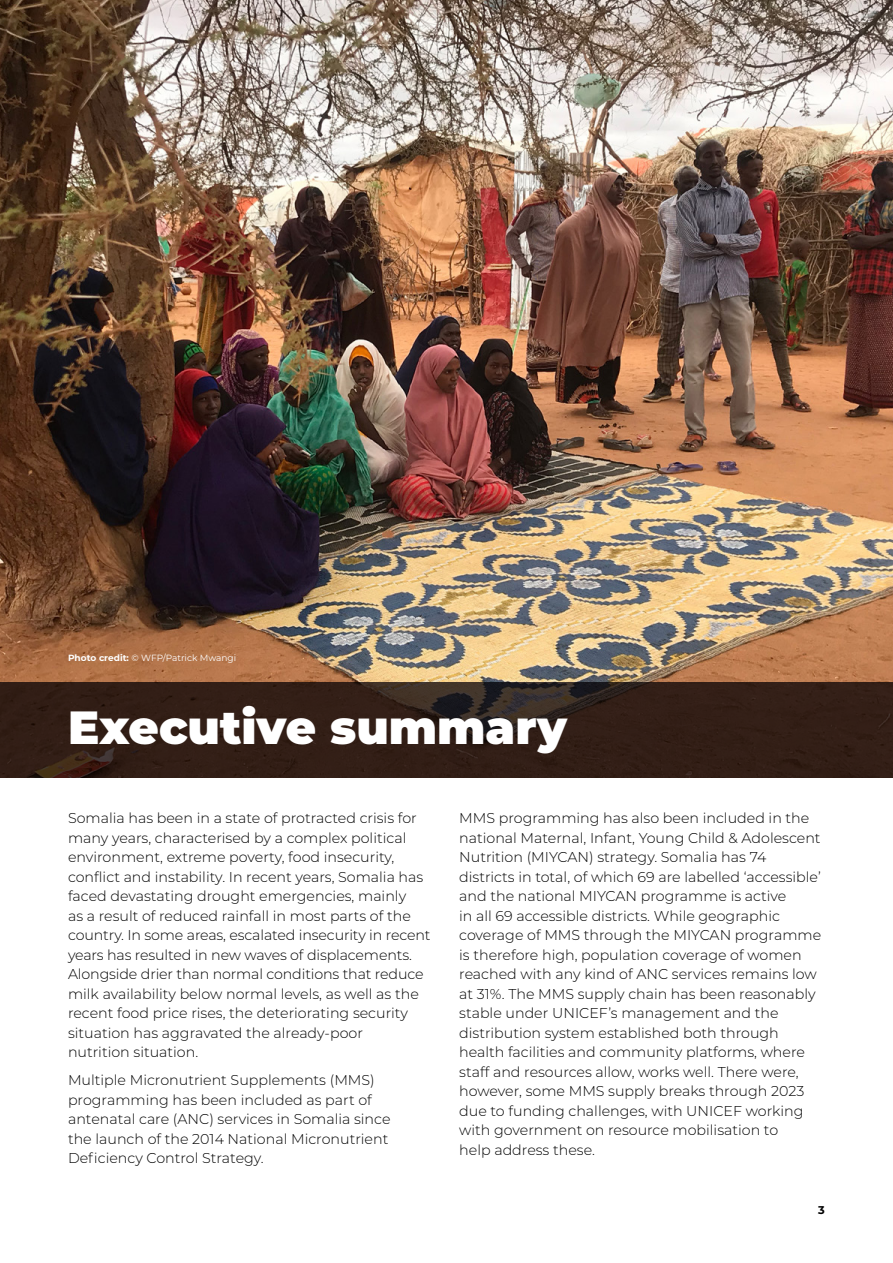
<style>
.page{position:relative;width:893px;height:1263px;background:#fff}
.page>*{position:absolute;margin:0;border:0;box-sizing:border-box;transform-origin:0 0}
.t1{font:900 46.5px "Montserrat";color:#fff}
.t2{font:300 14.25px/19.5px "Montserrat";color:#000}
.t3{font:700 11.25px "Montserrat";color:#000}
.t4{font:9px "Montserrat";color:#fff}
.s1{font-weight:700}
</style>
<div class="page">
<img style="left:0;top:0;width:893px;height:682px">
<svg style="left:0;top:682px;width:893px;height:95px;background:#311e17"></svg>
<p class="t4" style="left:68px;top:652px;width:170px"><span class="s1">Photo credit:</span> © WFP/Patrick Mwangi</p>
<h1 class="t1" style="left:68px;top:692px;width:501px">Executive summary</h1>
<p class="t2" style="left:68px;top:808px;width:364px">Somalia has been in a state of protracted crisis for many years, characterised by a complex political environment, extreme poverty, food insecurity, conflict and instability. In recent years, Somalia has faced devastating drought emergencies, mainly<br>as a result of reduced rainfall in most parts of the country. In some areas, escalated insecurity in recent years has resulted in new waves of displacements.<br>Alongside drier than normal conditions that reduce milk availability below normal levels, as well as the recent food price rises, the deteriorating security situation has aggravated the already-poor<br>nutrition situation.</p>
<p class="t2" style="left:68px;top:1070px;width:324px">Multiple Micronutrient Supplements (MMS) programming has been included as part of antenatal care (ANC) services in Somalia since the launch of the 2014 National Micronutrient Deficiency Control Strategy.</p>
<p class="t2" style="left:459px;top:808px;width:363px">MMS programming has also been included in the national Maternal, Infant, Young Child &amp; Adolescent Nutrition (MIYCAN) strategy. Somalia has 74 districts in total, of which 69 are labelled ‘accessible’ and the national MIYCAN programme is active<br>in all 69 accessible districts. While geographic coverage of MMS through the MIYCAN programme is therefore high, population coverage of women reached with any kind of ANC services remains low at 31%. The MMS supply chain has been reasonably stable under UNICEF’s management and the distribution system established both through health facilities and community platforms, where staff and resources allow, works well. There were, however, some MMS supply breaks through 2023 due to funding challenges, with UNICEF working with government on resource mobilisation to<br>help address these.</p>
<p class="t3" style="left:818px;top:1202px;width:8px">3</p>
</div>
